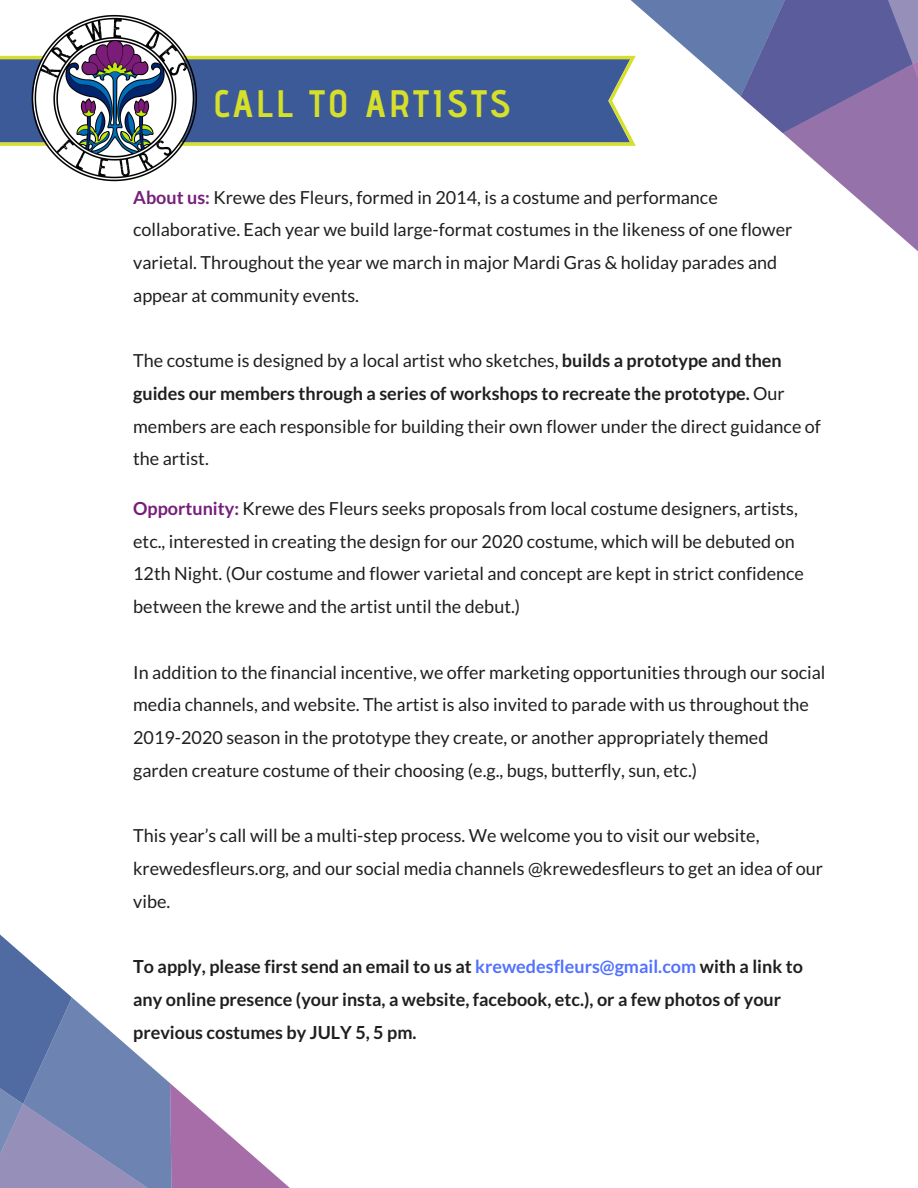
<style>
.page{position:relative;width:918px;height:1188px;background:#fff}
.page>*{position:absolute;margin:0;border:0;box-sizing:border-box;transform-origin:0 0}
.t1{font:700 38.25px "Advent Pro";letter-spacing:.08em;color:#d6df2a}
.t2{font:18px/32.7px "Lato";color:#1f1f1f}
.t3{font:700 18px/32.7px "Lato";color:#1f1f1f}
.s1{font-weight:700;color:#761e7a}
.s2{font-weight:700}
.s3{color:#5271ff}
</style>
<div class="page">
<svg style="left:631px;top:0;width:287px;height:251px"></svg>
<svg style="left:0;top:935px;width:290px;height:253px"></svg>
<svg style="left:0;top:56px;width:636px;height:90px;background:#4f6992"></svg>
<img style="left:27px;top:15px;width:174px;height:167px">
<h1 class="t1" style="left:213px;top:80px;width:300px">CALL TO ARTISTS</h1>
<p class="t2" style="left:133px;top:180px;width:661px"><span class="s1">About us:</span> Krewe des Fleurs, formed in 2014, is a costume and performance collaborative. Each year we build large-format costumes in the likeness of one flower varietal. Throughout the year we march in major Mardi Gras &amp; holiday parades and appear at community events.</p>
<p class="t2" style="left:133px;top:344px;width:689px">The costume is designed by a local artist who sketches, <span class="s2">builds a prototype and then guides our members through a series of workshops to recreate the prototype.</span> Our members are each responsible for building their own flower under the direct guidance of the artist.</p>
<p class="t2" style="left:133px;top:492px;width:672px"><span class="s1">Opportunity:</span> Krewe des Fleurs seeks proposals from local costume designers, artists, etc., interested in creating the design for our 2020 costume, which will be debuted on 12th Night. (Our costume and flower varietal and concept are kept in strict confidence between the krewe and the artist until the debut.)</p>
<p class="t2" style="left:133px;top:655px;width:694px">In addition to the financial incentive, we offer marketing opportunities through our social media channels, and website. The artist is also invited to parade with us throughout the 2019-2020 season in the prototype they create, or another appropriately themed garden creature costume of their choosing (e.g., bugs, butterfly, sun, etc.)</p>
<p class="t2" style="left:133px;top:819px;width:691px">This year’s call will be a multi-step process. We welcome you to visit our website, krewedesfleurs.org, and our social media channels @krewedesfleurs to get an idea of our vibe.</p>
<p class="t3" style="left:133px;top:950px;width:671px">To apply, please first send an email to us at <span class="s3">krewedesfleurs@gmail.com</span> with a link to any online presence (your insta, a website, facebook, etc.), or a few photos of your previous costumes by JULY 5, 5 pm.</p>
</div>
